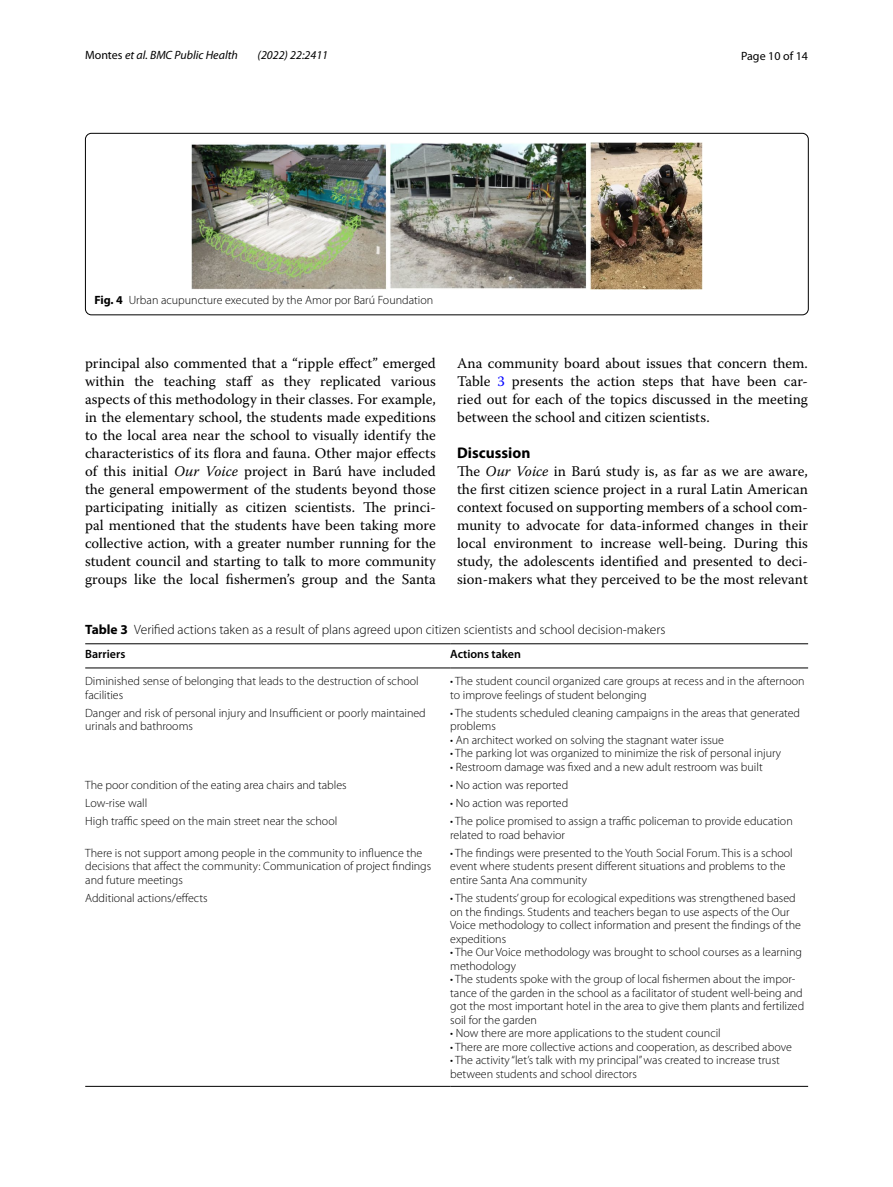
<style>
.page{position:relative;width:893px;height:1187px;background:#fff}
.page>*{position:absolute;margin:0;border:0;box-sizing:border-box;transform-origin:0 0}
.t1{font:700 15.45px "Myriad Pro";color:#000}
.t2{font:14.7px/18px "Warnock Pro";color:#000;text-align:justify}
.t3{font:300 13.5px "Myriad Pro";color:#000}
.t4{font:300 12px/13.5px "Myriad Pro";color:#000}
.t5{font:italic 12px "Myriad Pro";color:#000}
.t6{font:600 12px "Myriad Pro";color:#000}
.t7{font:12px "Myriad Pro";color:#000}
.s1{font-style:normal}
.s2{font-weight:700}
.s3{font-style:italic}
.s4{color:#00f}
</style>
<div class="page">
<img style="left:192px;top:142px;width:510px;height:147px">
<div style="left:85px;top:133px;width:723px;height:182px;border:1px solid #000;border-radius:6px"></div>
<hr style="left:85px;top:643px;width:365px;height:1px;background:#000">
<hr style="left:85px;top:667px;width:365px;height:1px;background:#000">
<hr style="left:450px;top:643px;width:358px;height:1px;background:#000">
<hr style="left:450px;top:667px;width:358px;height:1px;background:#000">
<hr style="left:85px;top:1085px;width:365px;height:1px;background:#000">
<hr style="left:450px;top:1085px;width:358px;height:1px;background:#000">
<p class="t5" style="left:85px;top:48px;width:154px"><span class="s1">Montes</span> et al. BMC Public Health</p>
<p class="t5" style="left:258px;top:48px;width:72px">(2022) 22:2411</p>
<p class="t7" style="left:741px;top:48px;width:68px">Page 10 of 14</p>
<p class="t4" style="left:94px;top:294px;width:340px"><span class="s2">Fig. 4</span> Urban acupuncture executed by the Amor por Barú Foundation</p>
<p class="t2" style="left:85px;top:354px;width:352px">principal also commented that a “ripple effect” emerged within the teaching staff as they replicated various aspects of this methodology in their classes. For example, in the elementary school, the students made expeditions to the local area near the school to visually identify the characteristics of its flora and fauna. Other major effects of this initial <span class="s3">Our Voice</span> project in Barú have included the general empowerment of the students beyond those participating initially as citizen scientists. The princi&shy;pal mentioned that the students have been taking more collective action, with a greater number running for the student council and starting to talk to more community groups like the local fishermen’s group and the Santa</p>
<p class="t2" style="left:457px;top:354px;width:352px">Ana community board about issues that concern them.<br>Table <span class="s4">3</span> presents the action steps that have been car&shy;ried out for each of the topics discussed in the meeting between the school and citizen scientists.</p>
<p class="t1" style="left:457px;top:443px;width:75px">Discussion</p>
<p class="t2" style="left:457px;top:462px;width:352px">The <span class="s3">Our Voice</span> in Barú study is, as far as we are aware, the first citizen science project in a rural Latin American context focused on supporting members of a school com&shy;munity to advocate for data-informed changes in their local environment to increase well-being. During this study, the adolescents identified and presented to deci&shy;sion-makers what they perceived to be the most relevant</p>
<p class="t3" style="left:85px;top:622px;width:582px"><span class="s2">Table 3</span> Verified actions taken as a result of plans agreed upon citizen scientists and school decision-makers</p>
<p class="t6" style="left:85px;top:646px;width:42px">Barriers</p>
<p class="t6" style="left:450px;top:646px;width:72px">Actions taken</p>
<p class="t4" style="left:85px;top:674px;width:335px">Diminished sense of belonging that leads to the destruction of school facilities</p>
<p class="t4" style="left:450px;top:674px;width:356px">• The student council organized care groups at recess and in the afternoon to improve feelings of student belonging</p>
<p class="t4" style="left:85px;top:706px;width:342px">Danger and risk of personal injury and Insufficient or poorly maintained urinals and bathrooms</p>
<p class="t4" style="left:450px;top:706px;width:351px">• The students scheduled cleaning campaigns in the areas that generated problems</p>
<p class="t4" style="left:450px;top:733px;width:275px">• An architect worked on solving the stagnant water issue</p>
<p class="t4" style="left:450px;top:746px;width:333px">• The parking lot was organized to minimize the risk of personal injury</p>
<p class="t4" style="left:450px;top:760px;width:314px">• Restroom damage was fixed and a new adult restroom was built</p>
<p class="t4" style="left:85px;top:778px;width:263px">The poor condition of the eating area chairs and tables</p>
<p class="t4" style="left:450px;top:778px;width:120px">• No action was reported</p>
<p class="t4" style="left:85px;top:796px;width:63px">Low-rise wall</p>
<p class="t4" style="left:450px;top:796px;width:120px">• No action was reported</p>
<p class="t4" style="left:85px;top:814px;width:254px">High traffic speed on the main street near the school</p>
<p class="t4" style="left:450px;top:814px;width:344px">• The police promised to assign a traffic policeman to provide education related to road behavior</p>
<p class="t4" style="left:85px;top:846px;width:348px">There is not support among people in the community to influence the decisions that affect the community: Communication of project findings and future meetings</p>
<p class="t4" style="left:450px;top:846px;width:344px">• The findings were presented to the Youth Social Forum. This is a school event where students present different situations and problems to the entire Santa Ana community</p>
<p class="t4" style="left:85px;top:891px;width:124px">Additional actions/effects</p>
<p class="t4" style="left:450px;top:891px;width:352px">• The students’ group for ecological expeditions was strengthened based on the findings. Students and teachers began to use aspects of the Our Voice methodology to collect information and present the findings of the expeditions</p>
<p class="t4" style="left:450px;top:945px;width:353px">• The Our Voice methodology was brought to school courses as a learning methodology</p>
<p class="t4" style="left:450px;top:972px;width:356px">• The students spoke with the group of local fishermen about the impor‑ tance of the garden in the school as a facilitator of student well-being and got the most important hotel in the area to give them plants and fertilized soil for the garden</p>
<p class="t4" style="left:450px;top:1026px;width:272px">• Now there are more applications to the student council</p>
<p class="t4" style="left:450px;top:1040px;width:343px">• There are more collective actions and cooperation, as described above</p>
<p class="t4" style="left:450px;top:1053px;width:331px">• The activity “let’s talk with my principal” was created to increase trust between students and school directors</p>
</div>
